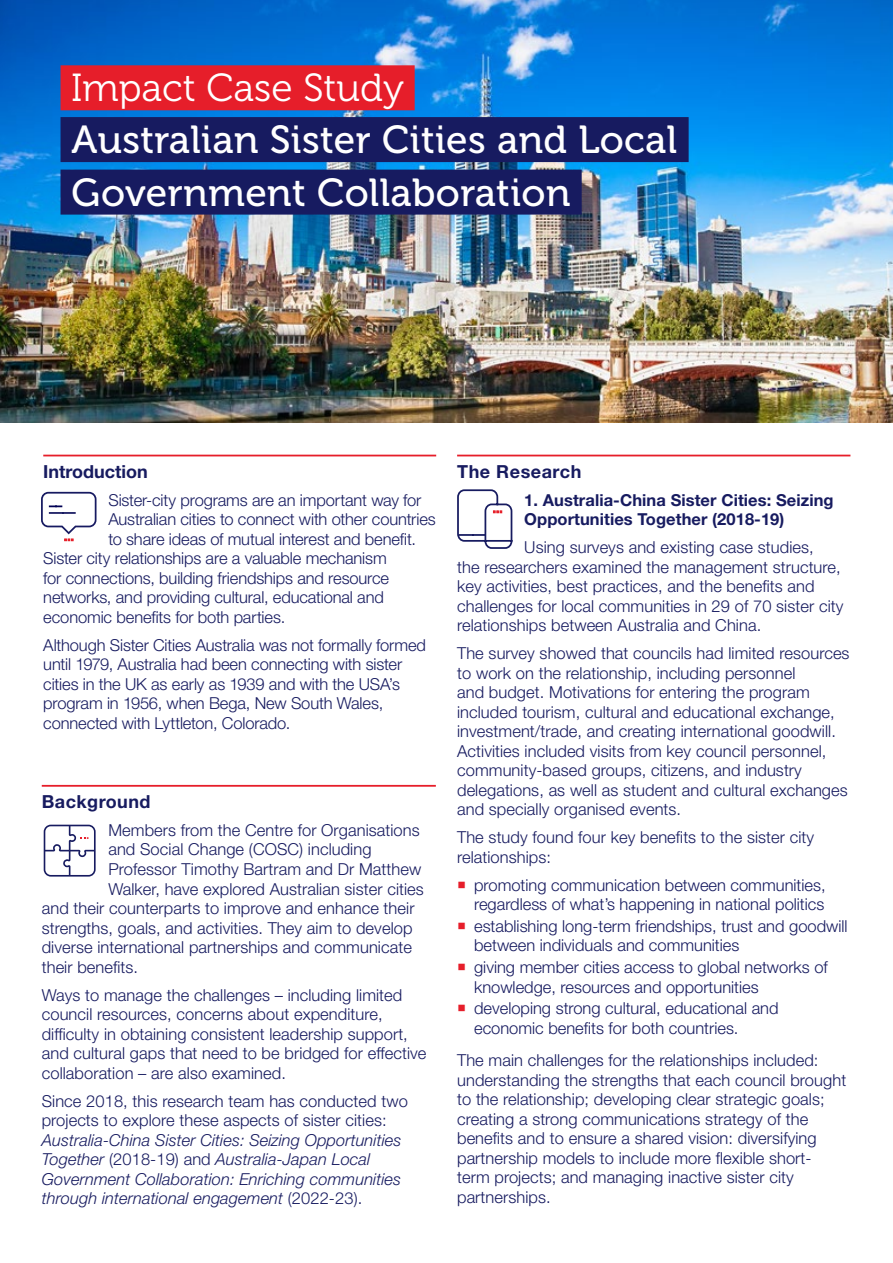
<style>
.page{position:relative;width:893px;height:1263px;background:#fff}
.page>*{position:absolute;margin:0;border:0;box-sizing:border-box;transform-origin:0 0}
.t1{font:39px/52.5px "Museo 500";letter-spacing:.01em;color:#fff}
.t2{font:39px "Museo 300";color:#fff}
.t3{font:700 18px "Helvetica Neue LT Pro";letter-spacing:.025em;color:#171b60}
.t4{font:700 18px "Helvetica Neue LT Pro";color:#171b60}
.t5{font:300 16.5px/19.5px "Helvetica Neue LT Pro";letter-spacing:.005em;color:#171b60}
.t6{font:italic 300 16.5px/19.5px "Helvetica Neue LT Pro";letter-spacing:.005em;color:#171b60}
.t7{font:700 16.5px/19.5px "Helvetica Neue LT Pro";letter-spacing:.005em;color:#171b60}
.s1{color:#171b60}
.s2{font-style:normal}
</style>
<div class="page">
<img style="left:0;top:0;width:893px;height:422px">
<div style="left:61px;top:65px;width:354px;height:45px;background:#e61e2a"></div>
<div style="left:61px;top:117px;width:628px;height:45px;background:#171b60"></div>
<div style="left:61px;top:170px;width:521px;height:45px;background:#171b60"></div>
<svg style="left:41px;top:491px;width:56px;height:50px"></svg>
<hr style="left:43px;top:455px;width:393px;height:1px;background:#e61e2a">
<svg style="left:44px;top:825px;width:52px;height:51px"></svg>
<hr style="left:42px;top:785px;width:394px;height:2px;background:#e61e2a">
<svg style="left:457px;top:489px;width:56px;height:60px"></svg>
<hr style="left:457px;top:455px;width:393px;height:1px;background:#e61e2a">
<h1 class="t2" style="left:71px;top:66px;width:334px">Impact Case Study</h1>
<h1 class="t1" style="left:61px;top:114px;width:618px">Australian Sister Cities and Local <span class="s1">i</span>Government Collaboration</h1>
<p class="t4" style="left:43px;top:460px;width:106px">Introduction</p>
<p class="t5" style="left:108px;top:490px;width:315px">Sister-city programs are an important way for</p>
<p class="t5" style="left:108px;top:509px;width:329px">Australian cities to connect with other countries</p>
<p class="t5" style="left:108px;top:529px;width:309px">to share ideas of mutual interest and benefit.</p>
<p class="t5" style="left:43px;top:548px;width:345px">Sister city relationships are a valuable mechanism</p>
<p class="t5" style="left:43px;top:568px;width:347px">for connections, building friendships and resource</p>
<p class="t5" style="left:43px;top:587px;width:342px">networks, and providing cultural, educational and</p>
<p class="t5" style="left:43px;top:607px;width:243px">economic benefits for both parties.</p>
<p class="t5" style="left:43px;top:635px;width:384px">Although Sister Cities Australia was not formally formed until 1979, Australia had been connecting with sister cities in the UK as early as 1939 and with the USA’s program in 1956, when Bega, New South Wales, connected with Lyttleton, Colorado.</p>
<p class="t3" style="left:42px;top:790px;width:110px">Background</p>
<p class="t5" style="left:108px;top:820px;width:313px">Members from the Centre for Organisations</p>
<p class="t5" style="left:108px;top:839px;width:265px">and Social Change (COSC) including</p>
<p class="t5" style="left:108px;top:859px;width:314px">Professor Timothy Bartram and Dr Matthew</p>
<p class="t5" style="left:108px;top:878px;width:317px">Walker, have explored Australian sister cities</p>
<p class="t5" style="left:42px;top:898px;width:374px">and their counterparts to improve and enhance their</p>
<p class="t5" style="left:42px;top:917px;width:372px">strengths, goals, and activities. They aim to develop</p>
<p class="t5" style="left:42px;top:937px;width:372px">diverse international partnerships and communicate</p>
<p class="t5" style="left:42px;top:956px;width:98px">their benefits.</p>
<p class="t5" style="left:42px;top:984px;width:386px">Ways to manage the challenges – including limited council resources, concerns about expenditure, difficulty in obtaining consistent leadership support, and cultural gaps that need to be bridged for effective collaboration – are also examined.</p>
<p class="t5" style="left:42px;top:1090px;width:368px">Since 2018, this research team has conducted two projects to explore these aspects of sister cities:</p>
<p class="t6" style="left:42px;top:1130px;width:361px">Australia-China Sister Cities: Seizing Opportunities Together <span class="s2">(2018-19) and</span> Australia-Japan Local Government Collaboration: Enriching communities through international engagement <span class="s2">(2022-23).</span></p>
<p class="t3" style="left:457px;top:460px;width:126px">The Research</p>
<p class="t7" style="left:524px;top:490px;width:311px">1. Australia-China Sister Cities: Seizing<br>Opportunities Together (2018-19)</p>
<p class="t5" style="left:457px;top:537px;width:388px;text-indent:67px">Using surveys and existing case studies,<br>the researchers examined the management structure, key activities, best practices, and the benefits and challenges for local communities in 29 of 70 sister city relationships between Australia and China.</p>
<p class="t5" style="left:457px;top:643px;width:394px">The survey showed that councils had limited resources to work on the relationship, including personnel<br>and budget. Motivations for entering the program included tourism, cultural and educational exchange, investment/trade, and creating international goodwill.<br>Activities included visits from key council personnel, community-based groups, citizens, and industry delegations, as well as student and cultural exchanges and specially organised events.</p>
<p class="t5" style="left:457px;top:827px;width:359px">The study found four key benefits to the sister city relationships:</p>
<p class="t5" style="left:474px;top:875px;width:353px">promoting communication between communities, regardless of what’s happening in national politics</p>
<p class="t5" style="left:474px;top:916px;width:375px">establishing long-term friendships, trust and goodwill between individuals and communities</p>
<p class="t5" style="left:474px;top:957px;width:355px">giving member cities access to global networks of knowledge, resources and opportunities</p>
<p class="t5" style="left:474px;top:998px;width:306px">developing strong cultural, educational and economic benefits for both countries.</p>
<p class="t5" style="left:457px;top:1050px;width:391px">The main challenges for the relationships included: understanding the strengths that each council brought to the relationship; developing clear strategic goals; creating a strong communications strategy of the benefits and to ensure a shared vision: diversifying partnership models to include more flexible short&shy;term projects; and managing inactive sister city partnerships.</p>
</div>
